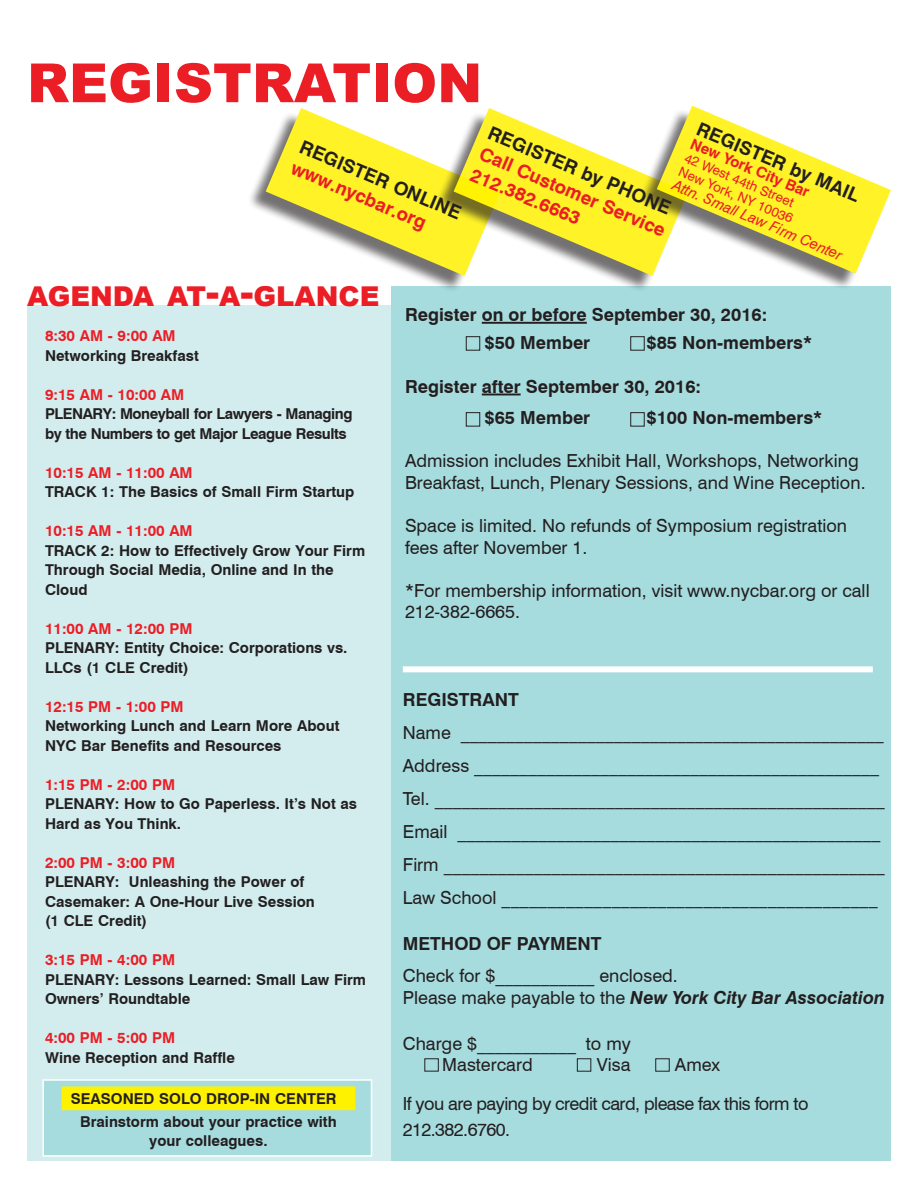
<style>
.page{position:relative;width:918px;height:1188px;background:#fff}
.page>*{position:absolute;margin:0;border:0;box-sizing:border-box;transform-origin:0 0}
.t1{font:900 54px "Arial";color:#eb1d25}
.t2{font:900 27.3px "Arial";color:#eb1d25}
.t3{font:700 18.75px/22.5px "Swiss 721 BT";color:#eb1d25}
.t4{font:700 18.75px "Swiss 721 BT";color:#231f20}
.t5{font:18px/21.6px "Swiss 721 BT";color:#231f20}
.t6{font:700 18px "Swiss 721 BT";color:#231f20}
.t7{font:18px/25.5px "Swiss 721 BT";letter-spacing:-.03em;color:#231f20}
.t8{font:italic 700 18px "Swiss 721 BT";color:#231f20}
.t9{font:700 15px/19.5px "Swiss 721 BT";color:#231f20}
.t10{font:700 15px "Swiss 721 BT";color:#eb1d25}
.t11{font:700 15px "Swiss 721 BT";letter-spacing:-.03em;color:#231f20}
.t12{font:italic 15px "Swiss 721 BT";color:#eb1d25}
.t13{font:13.5px/15px "Swiss 721 BT";color:#eb1d25}
.s1{font-size:39px}
.s2{font-weight:400;font-style:normal}
</style>
<div class="page">
<div style="left:392px;top:286px;width:499px;height:875px;background:#a7dcdf"></div>
<hr style="left:482px;top:322px;width:105px;height:2px;background:#231f20">
<hr style="left:482px;top:394px;width:39px;height:1px;background:#231f20">
<div style="left:466px;top:336px;width:14px;height:15px;border:1px solid #231f20"></div>
<div style="left:630px;top:336px;width:15px;height:15px;border:1px solid #231f20"></div>
<div style="left:466px;top:412px;width:14px;height:15px;border:1px solid #231f20"></div>
<div style="left:630px;top:412px;width:15px;height:15px;border:1px solid #231f20"></div>
<div style="left:403px;top:666px;width:470px;height:6px;background:#fff"></div>
<div style="left:424px;top:1058px;width:15px;height:14px;border:1px solid #231f20"></div>
<div style="left:577px;top:1058px;width:14px;height:14px;border:1px solid #231f20"></div>
<div style="left:655px;top:1058px;width:15px;height:14px;border:1px solid #231f20"></div>
<div style="left:27px;top:306px;width:365px;height:855px;background:#d3edef"></div>
<div style="left:248px;top:111px;width:249px;height:182px;background:#231f20;opacity:.75"></div>
<div style="left:436px;top:111px;width:249px;height:182px;background:#231f20;opacity:.75"></div>
<div style="left:639px;top:109px;width:249px;height:182px;background:#231f20;opacity:.75"></div>
<svg style="left:266px;top:106px;width:625px;height:170px"></svg>
<div style="left:42px;top:1079px;width:330px;height:78px;background:#a7dcdf;border:2px solid #fff"></div>
<div style="left:62px;top:1086px;width:293px;height:24px;background:#fff200"></div>
<p class="t1" style="left:27px;top:44px;width:457px">REGISTRATION</p>
<p class="t4" style="left:702px;top:117px;width:176px;rotate:23deg">REGISTER by MAIL</p>
<p class="t4" style="left:494px;top:121px;width:198px;rotate:23deg">REGISTER by PHONE</p>
<p class="t10" style="left:695px;top:134px;width:129px;rotate:23deg">New York City Bar</p>
<p class="t4" style="left:305px;top:135px;width:175px;rotate:23deg">REGISTER ONLINE</p>
<p class="t3" style="left:485px;top:142px;width:202px;rotate:23deg">Call Customer Service<br>212.382.6663</p>
<p class="t13" style="left:688px;top:150px;width:124px;rotate:23deg">42 West 44th Street<br>New York, NY 10036</p>
<p class="t3" style="left:297px;top:156px;width:147px;rotate:23deg">www.nycbar.org</p>
<p class="t12" style="left:677px;top:176px;width:184px;rotate:23deg">Attn. Small Law Firm Center</p>
<p class="t2" style="left:27px;top:276px;width:23px">AGENDA</p>
<p class="t2" style="left:167px;top:276px;width:108px">AT<span class="s1">-</span>A<span class="s1">-</span>GLANCE</p>
<p class="t10" style="left:45px;top:327px;width:132px">8:30 AM - 9:00 AM</p>
<p class="t9" style="left:45px;top:346px;width:155px">Networking Breakfast</p>
<p class="t10" style="left:45px;top:385px;width:141px">9:15 AM - 10:00 AM</p>
<p class="t11" style="left:45px;top:405px;width:309px">PLENARY: Moneyball for Lawyers - Managing</p>
<p class="t11" style="left:45px;top:424px;width:303px">by the Numbers to get Major League Results</p>
<p class="t10" style="left:45px;top:463px;width:149px">10:15 AM - 11:00 AM</p>
<p class="t9" style="left:45px;top:482px;width:311px">TRACK 1: The Basics of Small Firm Startup</p>
<p class="t10" style="left:45px;top:522px;width:149px">10:15 AM - 11:00 AM</p>
<p class="t9" style="left:45px;top:541px;width:322px">TRACK 2: How to Effectively Grow Your Firm</p>
<p class="t9" style="left:45px;top:560px;width:290px">Through Social Media, Online and In the<br>Cloud</p>
<p class="t10" style="left:45px;top:619px;width:149px">11:00 AM - 12:00 PM</p>
<p class="t9" style="left:45px;top:638px;width:304px">PLENARY: Entity Choice: Corporations vs.<br>LLCs (1 CLE Credit)</p>
<p class="t10" style="left:45px;top:697px;width:140px">12:15 PM - 1:00 PM</p>
<p class="t9" style="left:45px;top:716px;width:296px">Networking Lunch and Learn More About<br>NYC Bar Benefits and Resources</p>
<p class="t10" style="left:45px;top:775px;width:132px">1:15 PM - 2:00 PM</p>
<p class="t9" style="left:45px;top:794px;width:314px">PLENARY: How to Go Paperless. It’s Not as<br>Hard as You Think.</p>
<p class="t10" style="left:45px;top:853px;width:132px">2:00 PM - 3:00 PM</p>
<p class="t9" style="left:45px;top:872px;width:271px">PLENARY: Unleashing the Power of<br>Casemaker: A One-Hour Live Session</p>
<p class="t9" style="left:45px;top:911px;width:104px">(1 CLE Credit)</p>
<p class="t10" style="left:45px;top:951px;width:132px">3:15 PM - 4:00 PM</p>
<p class="t9" style="left:45px;top:970px;width:323px">PLENARY: Lessons Learned: Small Law Firm<br>Owners’ Roundtable</p>
<p class="t10" style="left:45px;top:1029px;width:132px">4:00 PM - 5:00 PM</p>
<p class="t9" style="left:45px;top:1048px;width:192px">Wine Reception and Raffle</p>
<p class="t9" style="left:71px;top:1089px;width:267px">SEASONED SOLO DROP-IN CENTER</p>
<p class="t9" style="left:80px;top:1112px;width:258px">Brainstorm about your practice with</p>
<p class="t9" style="left:149px;top:1131px;width:120px">your colleagues.</p>
<p class="t6" style="left:405px;top:304px;width:364px">Register on or before September 30, 2016:</p>
<p class="t6" style="left:485px;top:332px;width:107px">$50 Member</p>
<p class="t6" style="left:646px;top:332px;width:167px">$85 Non-members*</p>
<p class="t6" style="left:405px;top:375px;width:298px">Register after September 30, 2016:</p>
<p class="t6" style="left:485px;top:407px;width:107px">$65 Member</p>
<p class="t6" style="left:646px;top:407px;width:177px">$100 Non-members*</p>
<p class="t5" style="left:405px;top:450px;width:462px">Admission includes Exhibit Hall, Workshops, Networking<br>Breakfast, Lunch, Plenary Sessions, and Wine Reception.</p>
<p class="t5" style="left:405px;top:515px;width:444px">Space is limited. No refunds of Symposium registration fees after November 1.</p>
<p class="t5" style="left:405px;top:580px;width:466px">*For membership information, visit www.nycbar.org or call<br>212-382-6665.</p>
<p class="t6" style="left:403px;top:688px;width:118px">REGISTRANT</p>
<p class="t5" style="left:403px;top:721px;width:482px">Name _______________________________________________</p>
<p class="t5" style="left:403px;top:754px;width:478px">Address _____________________________________________</p>
<p class="t5" style="left:403px;top:787px;width:483px">Tel. __________________________________________________</p>
<p class="t5" style="left:403px;top:820px;width:479px">Email _______________________________________________</p>
<p class="t5" style="left:403px;top:853px;width:483px">Firm _________________________________________________</p>
<p class="t5" style="left:403px;top:886px;width:476px">Law School _________________________________________</p>
<p class="t6" style="left:403px;top:933px;width:200px">METHOD OF PAYMENT</p>
<p class="t5" style="left:403px;top:965px;width:277px">Check for $___________ enclosed.</p>
<p class="t8" style="left:403px;top:987px;width:484px"><span class="s2">Please make payable to the</span> New York City Bar Association</p>
<p class="t5" style="left:403px;top:1032px;width:230px">Charge $___________ to my</p>
<p class="t5" style="left:442px;top:1054px;width:92px">Mastercard</p>
<p class="t5" style="left:597px;top:1054px;width:35px">Visa</p>
<p class="t5" style="left:675px;top:1054px;width:47px">Amex</p>
<p class="t7" style="left:403px;top:1091px;width:407px">If you are paying by credit card, please fax this form to<br>212.382.6760.</p>
</div>
